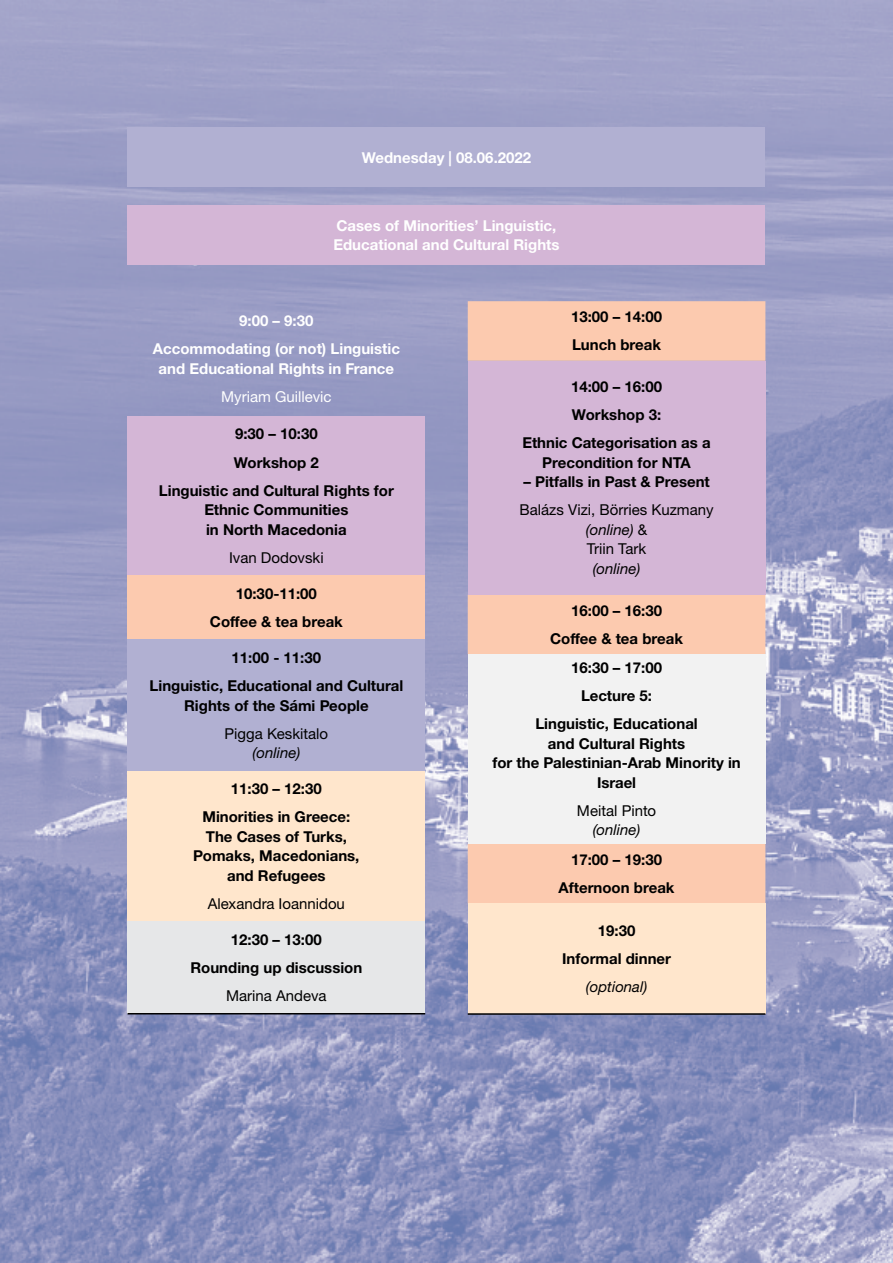
<style>
.page{position:relative;width:893px;height:1263px;background:#fff}
.page>*{position:absolute;margin:0;border:0;box-sizing:border-box;transform-origin:0 0}
.t1{font:700 15px/28px "Helvetica Neue LTW1 G";color:#000;text-align:center}
.t2{font:700 15px/19.5px "Helvetica Neue LTW1 G";color:#fff}
.t3{font:15px/19.5px "Helvetica Neue LTW1 G";color:#000;text-align:center}
.t4{font:italic 15px "Helvetica Neue LTW1 G";color:#000}
.t5{font:15px "Helvetica Neue LTW1 G";color:#fff}
.s1{font-style:italic}
</style>
<div class="page">
<img style="left:0;top:0;width:893px;height:1263px">
<div style="left:468px;top:301px;width:297px;height:602px;background:#fccaaf"></div>
<div style="left:468px;top:361px;width:297px;height:234px;background:#d4b6d6"></div>
<div style="left:468px;top:654px;width:297px;height:190px;background:#f2f2f2"></div>
<div style="left:468px;top:903px;width:297px;height:111px;background:#ffe6cc"></div>
<hr style="left:468px;top:1013px;width:297px;height:2px;background:#000">
<div style="left:128px;top:206px;width:637px;height:59px;background:#d4b6d6"></div>
<div style="left:128px;top:128px;width:637px;height:59px;background:#b1b0d2"></div>
<div style="left:128px;top:416px;width:297px;height:159px;background:#d4b6d6"></div>
<div style="left:128px;top:575px;width:297px;height:64px;background:#fccaaf"></div>
<div style="left:128px;top:639px;width:297px;height:132px;background:#b1b0d2"></div>
<div style="left:128px;top:771px;width:297px;height:150px;background:#ffe6cc"></div>
<div style="left:128px;top:921px;width:297px;height:93px;background:#e6e7e8"></div>
<hr style="left:128px;top:1013px;width:297px;height:1px;background:#000">
<p class="t2" style="left:362px;top:147px;width:171px">Wednesday | 08.06.2022</p>
<p class="t2" style="left:333px;top:216px;width:228px">Cases of Minorities’ Linguistic,<br>Educational and Cultural Rights</p>
<p class="t2" style="left:153px;top:307px;width:249px;line-height:28px;text-align:center">9:00 – 9:30<br>Accommodating (or not) Linguistic</p>
<p class="t2" style="left:159px;top:358px;width:237px">and Educational Rights in France</p>
<p class="t5" style="left:221px;top:387px;width:112px">Myriam Guillevic</p>
<p class="t1" style="left:159px;top:420px;width:236px">9:30 – 10:30<br>Workshop 2<br>Linguistic and Cultural Rights for</p>
<p class="t1" style="left:204px;top:500px;width:146px;line-height:19.5px;text-align:left">Ethnic Communities in North Macedonia</p>
<p class="t3" style="left:229px;top:547px;width:96px">Ivan Dodovski</p>
<p class="t1" style="left:210px;top:579px;width:134px">10:30-11:00<br>Coffee &amp; tea break</p>
<p class="t1" style="left:150px;top:643px;width:255px">11:00 - 11:30<br>Linguistic, Educational and Cultural</p>
<p class="t1" style="left:184px;top:691px;width:186px">Rights of the Sámi People</p>
<p class="t3" style="left:225px;top:723px;width:105px">Pigga Keskitalo</p>
<p class="t4" style="left:252px;top:743px;width:49px">(online)</p>
<p class="t1" style="left:202px;top:775px;width:149px">11:30 – 12:30<br>Minorities in Greece:</p>
<p class="t1" style="left:193px;top:826px;width:168px;line-height:19.5px">The Cases of Turks,<br>Pomaks, Macedonians, and Refugees</p>
<p class="t3" style="left:208px;top:893px;width:139px">Alexandra Ioannidou</p>
<p class="t1" style="left:190px;top:925px;width:173px">12:30 – 13:00<br>Rounding up discussion</p>
<p class="t3" style="left:226px;top:986px;width:102px">Marina Andeva</p>
<p class="t1" style="left:571px;top:303px;width:92px;text-align:left">13:00 – 14:00<br>Lunch break</p>
<p class="t1" style="left:523px;top:373px;width:190px">14:00 – 16:00<br>Workshop 3:<br>Ethnic Categorisation as a</p>
<p class="t1" style="left:542px;top:448px;width:150px">Precondition for NTA</p>
<p class="t1" style="left:523px;top:468px;width:188px">– Pitfalls in Past &amp; Present</p>
<p class="t3" style="left:520px;top:500px;width:196px">Balázs Vizi, Börries Kuzmany <span class="s1">(online)</span> &amp;<br>Triin Tark</p>
<p class="t4" style="left:593px;top:559px;width:49px">(online)</p>
<p class="t1" style="left:550px;top:596px;width:134px">16:00 – 16:30<br>Coffee &amp; tea break</p>
<p class="t1" style="left:535px;top:654px;width:164px">16:30 – 17:00<br>Lecture 5:<br>Linguistic, Educational</p>
<p class="t1" style="left:492px;top:734px;width:250px;line-height:19.5px">and Cultural Rights<br>for the Palestinian-Arab Minority in<br>Israel</p>
<p class="t3" style="left:577px;top:801px;width:81px">Meital Pinto</p>
<p class="t4" style="left:593px;top:821px;width:49px">(online)</p>
<p class="t1" style="left:559px;top:845px;width:117px">17:00 – 19:30<br>Afternoon break</p>
<p class="t1" style="left:562px;top:917px;width:110px">19:30<br>Informal dinner</p>
<p class="t4" style="left:586px;top:977px;width:63px">(optional)</p>
</div>
